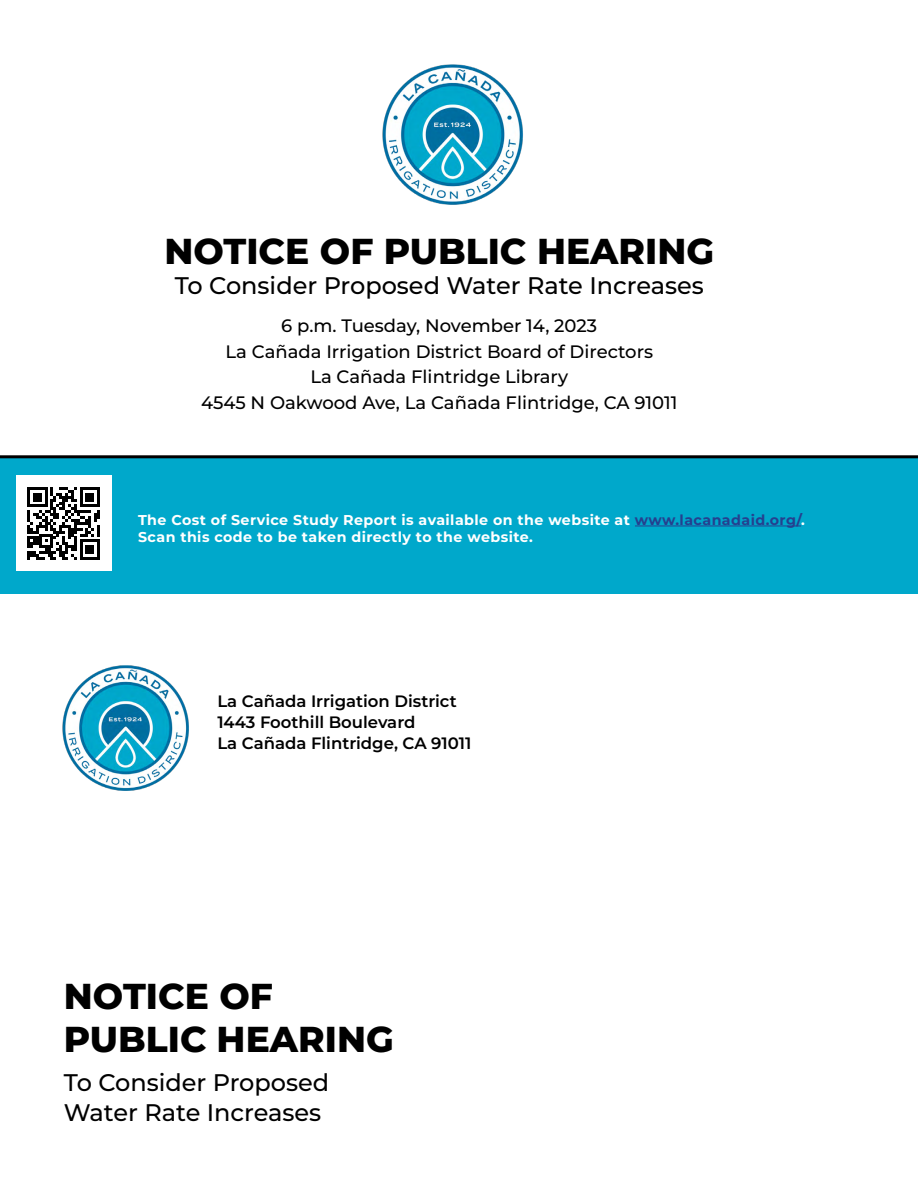
<style>
.page{position:relative;width:918px;height:1188px;background:#fff}
.page>*{position:absolute;margin:0;border:0;box-sizing:border-box;transform-origin:0 0}
.t1{font:800 36px/43.5px "Montserrat";color:#000}
.t2{font:500 24px/30px "Montserrat";color:#000}
.t3{font:500 18px/25.5px "Montserrat";color:#000;text-align:center}
.t4{font:600 16.5px/21px "Montserrat";color:#000}
.t5{font:700 14.25px/17.1px "Montserrat";letter-spacing:.03em;color:#fff}
.s1{color:#25408f}
</style>
<div class="page">
<img style="left:62px;top:665px;width:127px;height:126px">
<div style="left:0;top:457px;width:918px;height:137px;background:#00a8cb"></div>
<hr style="left:635px;top:526px;width:166px;height:1px;background:#25408f">
<hr style="left:0;top:455px;width:918px;height:3px;background:#000">
<img style="left:382px;top:64px;width:141px;height:141px">
<div style="left:16px;top:475px;width:96px;height:96px;background:#fff"></div>
<svg style="left:27px;top:487px;width:73px;height:73px"></svg>
<h1 class="t1" style="left:164px;top:228px;width:551px">NOTICE OF PUBLIC HEARING</h1>
<h2 class="t2" style="left:175px;top:270px;width:531px">To Consider Proposed Water Rate Increases</h2>
<p class="t3" style="left:201px;top:312px;width:478px">6 p.m. Tuesday, November 14, 2023<br>La Cañada Irrigation District Board of Directors<br>La Cañada Flintridge Library<br>4545 N Oakwood Ave, La Cañada Flintridge, CA 91011</p>
<p class="t5" style="left:138px;top:510px;width:668px">The Cost of Service Study Report is available on the website at <span class="s1">www.lacanadaid.org/</span>.<br>Scan this code to be taken directly to the website.</p>
<p class="t4" style="left:217px;top:690px;width:256px">La Cañada Irrigation District<br>1443 Foothill Boulevard<br>La Cañada Flintridge, CA 91011</p>
<h1 class="t1" style="left:64px;top:972px;width:331px">NOTICE OF<br>PUBLIC HEARING</h1>
<h2 class="t2" style="left:64px;top:1067px;width:267px">To Consider Proposed<br>Water Rate Increases</h2>
</div>
